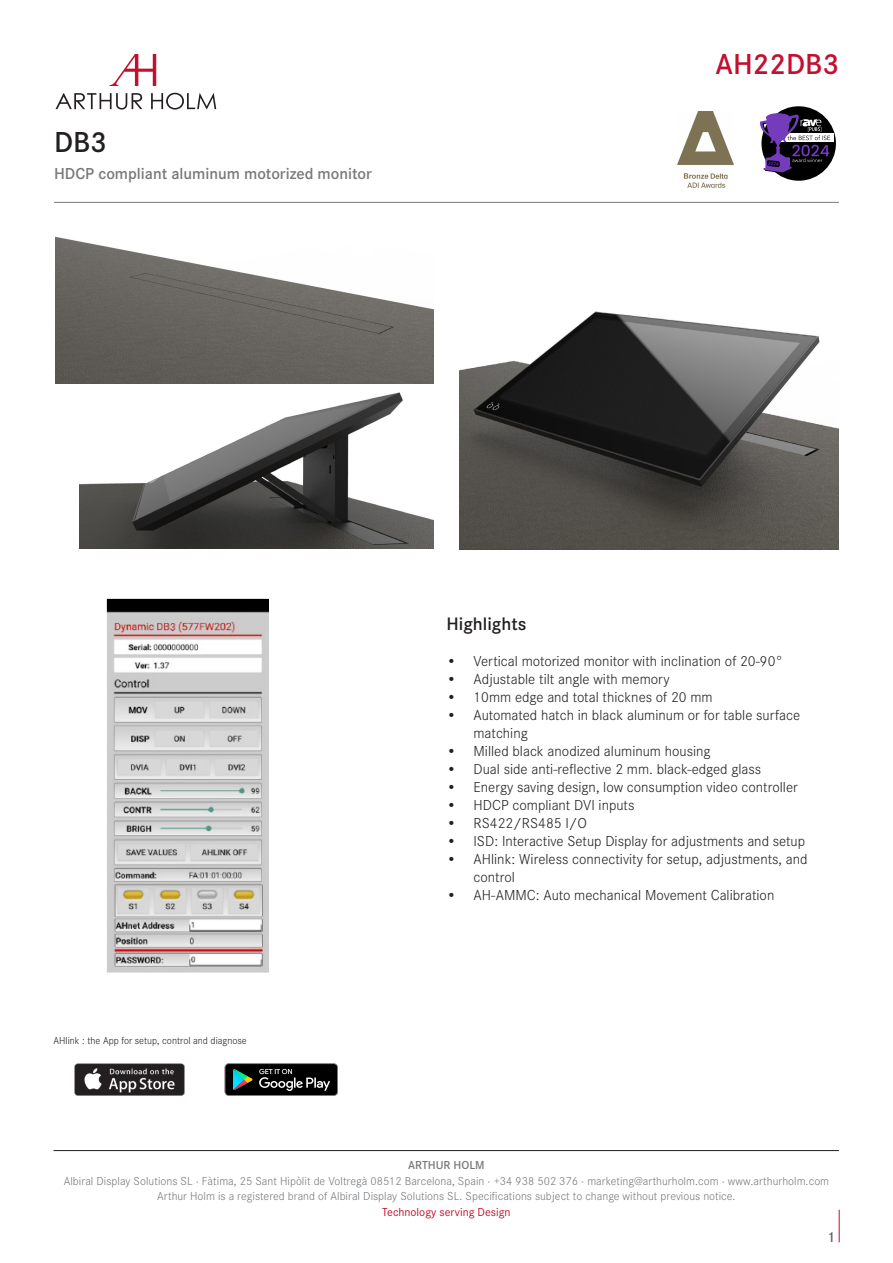
<style>
.page{position:relative;width:893px;height:1263px;background:#fff}
.page>*{position:absolute;margin:0;border:0;box-sizing:border-box;transform-origin:0 0}
.t1{font:600 30px "Corporate S";color:#c3102f}
.t2{font:600 30px "Corporate S";color:#231f20}
.t3{font:600 18.75px "Corporate S";color:#231f20}
.t4{font:600 16.5px "Corporate S";color:#76787b}
.t5{font:300 15px/18px "Corporate S";color:#231f20}
.t6{font:600 15px "Corporate S";color:#636366}
.t7{font:300 12px "Corporate S";letter-spacing:.005em;color:#76787b}
.t8{font:12px "Corporate S";color:#c3102f}
.t9{font:600 12px "Corporate S";color:#76787b}
.t10{font:300 10.5px "Corporate S";color:#231f20}
</style>
<div class="page">
<hr style="left:839px;top:1210px;width:1px;height:32px;background:#c3102f">
<hr style="left:54px;top:1150px;width:785px;height:1px;background:#231f20">
<svg style="left:55px;top:93px;width:87px;height:17px"></svg>
<svg style="left:151px;top:93px;width:65px;height:17px"></svg>
<svg style="left:110px;top:54px;width:46px;height:32px"></svg>
<hr style="left:54px;top:202px;width:785px;height:1px;background:#76787b">
<img style="left:75px;top:1063px;width:109px;height:33px">
<svg style="left:225px;top:1063px;width:113px;height:33px;background:#262d2c"></svg>
<img style="left:106px;top:599px;width:162px;height:374px">
<img style="left:80px;top:383px;width:354px;height:166px">
<img style="left:459px;top:311px;width:380px;height:238px">
<img style="left:56px;top:237px;width:378px;height:146px">
<div style="left:761px;top:106px;width:75px;height:75px;background:#000;border-radius:50%"></div>
<div style="left:777px;top:134px;width:56px;height:8px;background:#fff"></div>
<svg style="left:760px;top:113px;width:70px;height:60px"></svg>
<img style="left:677px;top:112px;width:57px;height:75px">
<p class="t2" style="left:54px;top:122px;width:54px">DB3</p>
<p class="t4" style="left:54px;top:162px;width:319px">HDCP compliant aluminum motorized monitor</p>
<p class="t1" style="left:716px;top:44px;width:125px">AH22DB3</p>
<p class="t10" style="left:54px;top:1034px;width:195px">AHlink : the App for setup, control and diagnose</p>
<p class="t3" style="left:446px;top:611px;width:81px">Highlights</p>
<p class="t5" style="left:446px;top:652px;width:338px">• Vertical motorized monitor with inclination of 20-90°</p>
<p class="t5" style="left:446px;top:670px;width:225px">• Adjustable tilt angle with memory</p>
<p class="t5" style="left:446px;top:688px;width:268px">• 10mm edge and total thicknes of 20 mm</p>
<p class="t5" style="left:473px;top:706px;width:328px;text-indent:-27px">• Automated hatch in black aluminum or for table surface matching</p>
<p class="t5" style="left:446px;top:742px;width:265px">• Milled black anodized aluminum housing</p>
<p class="t5" style="left:446px;top:760px;width:316px">• Dual side anti-reflective 2 mm. black-edged glass</p>
<p class="t5" style="left:446px;top:778px;width:353px">• Energy saving design, low consumption video controller</p>
<p class="t5" style="left:446px;top:796px;width:189px">• HDCP compliant DVI inputs</p>
<p class="t5" style="left:446px;top:814px;width:142px">• RS422/RS485 I/O</p>
<p class="t5" style="left:446px;top:832px;width:360px">• ISD: Interactive Setup Display for adjustments and setup</p>
<p class="t5" style="left:473px;top:850px;width:336px;text-indent:-27px">• AHlink: Wireless connectivity for setup, adjustments, and control</p>
<p class="t5" style="left:446px;top:886px;width:329px">• AH-AMMC: Auto mechanical Movement Calibration</p>
<p class="t9" style="left:408px;top:1157px;width:78px">ARTHUR HOLM</p>
<p class="t7" style="left:64px;top:1173px;width:767px">Albiral Display Solutions SL · Fàtima, 25 Sant Hipòlit de Voltregà 08512 Barcelona, Spain · +34 938 502 376 · marketing@arthurholm.com · www.arthurholm.com</p>
<p class="t7" style="left:157px;top:1188px;width:580px">Arthur Holm is a registered brand of Albiral Display Solutions SL. Specifications subject to change without previous notice.</p>
<p class="t8" style="left:382px;top:1204px;width:130px">Technology serving Design</p>
<p class="t6" style="left:827px;top:1227px;width:10px">1</p>
</div>
